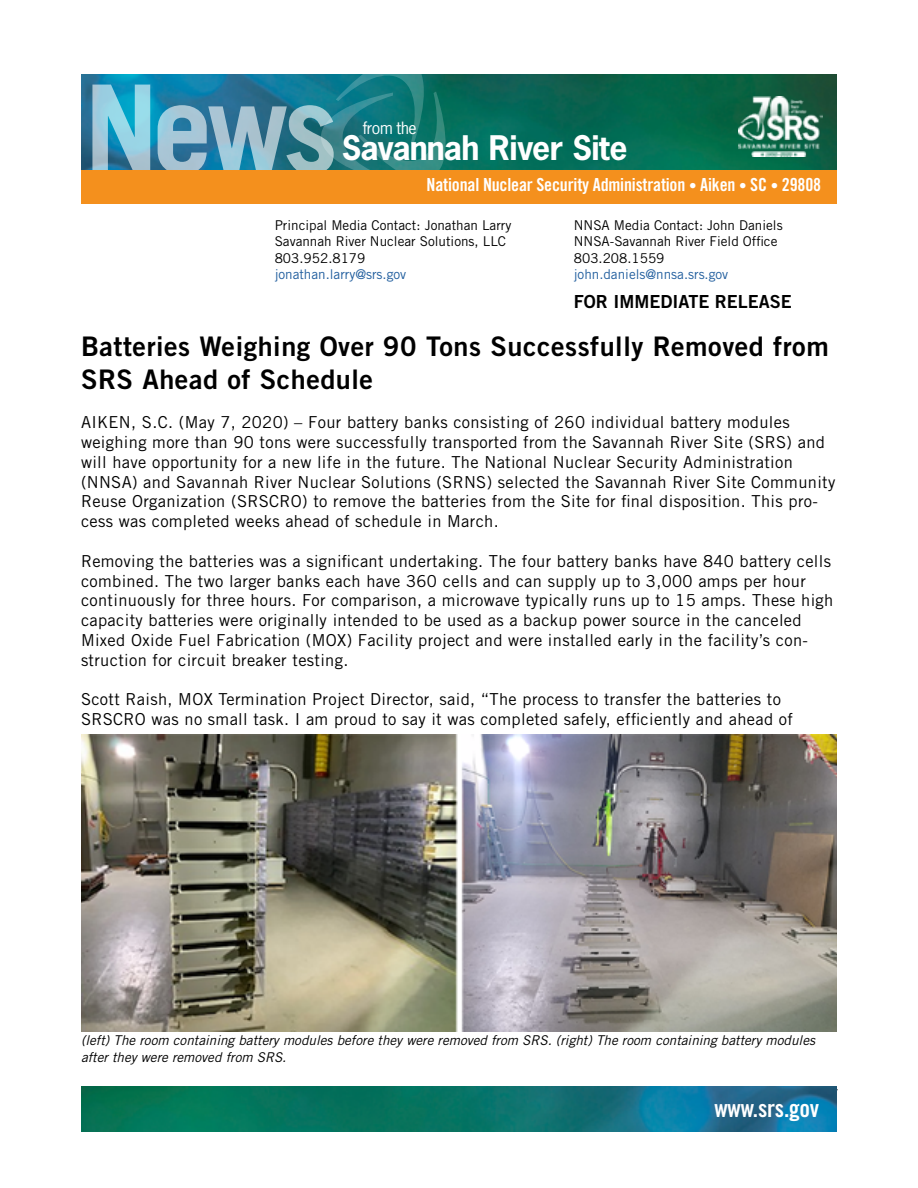
<style>
.page{position:relative;width:918px;height:1188px;background:#fff}
.page>*{position:absolute;margin:0;border:0;box-sizing:border-box;transform-origin:0 0}
.t1{font:700 31.8px "News Gothic Std";letter-spacing:-.025em;color:#fff}
.t2{font:27px/32.4px "Trade Gothic LT Std Bd 2";letter-spacing:.02em;color:#000}
.t3{font:24px "Trade Gothic LT Std Bd Cn 20";letter-spacing:-.01em;color:#fff}
.t4{font:18px "Trade Gothic LT Std Bd Cn 20";letter-spacing:-.01em;color:#fff}
.t5{font:18px "Trade Gothic LT Std Bd 2";color:#000}
.t6{font:16.5px/19.8px "Trade Gothic LT Std";letter-spacing:.02em;color:#000}
.t7{font:15.9px "News Gothic Std";letter-spacing:-.02em;color:#fff}
.t8{font:13.5px/16.2px "Trade Gothic LT Std";color:#000}
.t9{font:italic 13.5px/16.2px "Trade Gothic LT Std";color:#000}
.t10{font:13.5px "Trade Gothic LT Std";color:#215e9e}
.s1{font-family:"Trade Gothic LT Std Cn 18";font-size:15px}
</style>
<div class="page">
<img style="left:81px;top:1086px;width:756px;height:45px">
<img style="left:81px;top:74px;width:756px;height:96px">
<svg style="left:92px;top:85px;width:58px;height:85px;background:#76bbd2"></svg>
<svg style="left:158px;top:74px;width:291px;height:96px;background:#3c8b9a"></svg>
<div style="left:81px;top:170px;width:756px;height:34px;background:#f4901d"></div>
<img style="left:739px;top:97px;width:84px;height:59px">
<img style="left:81px;top:735px;width:756px;height:296px">
<p class="t7" style="left:363px;top:118px;width:56px">from the</p>
<h1 class="t1" style="left:342px;top:127px;width:287px">Savannah River Site</h1>
<p class="t4" style="left:427px;top:174px;width:396px">National Nuclear Security Administration <span class="s1">•</span> Aiken <span class="s1">•</span> SC <span class="s1">•</span> 29808</p>
<p class="t8" style="left:275px;top:217px;width:238px">Principal Media Contact: Jonathan Larry<br>Savannah River Nuclear Solutions, LLC<br>803.952.8179</p>
<p class="t10" style="left:275px;top:266px;width:133px">jonathan.larry@srs.gov</p>
<p class="t8" style="left:574px;top:217px;width:210px">NNSA Media Contact: John Daniels<br>NNSA-Savannah River Field Office<br>803.208.1559</p>
<p class="t10" style="left:574px;top:266px;width:156px">john.daniels@nnsa.srs.gov</p>
<p class="t5" style="left:574px;top:291px;width:219px">FOR IMMEDIATE RELEASE</p>
<h2 class="t2" style="left:81px;top:330px;width:749px">Batteries Weighing Over 90 Tons Successfully Removed from<br>SRS Ahead of Schedule</h2>
<p class="t6" style="left:81px;top:412px;width:756px">AIKEN, S.C. (May 7, 2020) – Four battery banks consisting of 260 individual battery modules weighing more than 90 tons were successfully transported from the Savannah River Site (SRS) and will have opportunity for a new life in the future. The National Nuclear Security Administration (NNSA) and Savannah River Nuclear Solutions (SRNS) selected the Savannah River Site Community Reuse Organization (SRSCRO) to remove the batteries from the Site for final disposition. This pro&shy;cess was completed weeks ahead of schedule in March.</p>
<p class="t6" style="left:81px;top:551px;width:754px">Removing the batteries was a significant undertaking. The four battery banks have 840 battery cells combined. The two larger banks each have 360 cells and can supply up to 3,000 amps per hour continuously for three hours. For comparison, a microwave typically runs up to 15 amps. These high capacity batteries were originally intended to be used as a backup power source in the canceled Mixed Oxide Fuel Fabrication (MOX) Facility project and were installed early in the facility’s con&shy;struction for circuit breaker testing.</p>
<p class="t6" style="left:81px;top:689px;width:714px">Scott Raish, MOX Termination Project Director, said, “The process to transfer the batteries to<br>SRSCRO was no small task. I am proud to say it was completed safely, efficiently and ahead of</p>
<p class="t9" style="left:81px;top:1033px;width:736px">(left) The room containing battery modules before they were removed from SRS. (right) The room containing battery modules after they were removed from SRS.</p>
<h3 class="t3" style="left:715px;top:1094px;width:106px">www.srs.gov</h3>
</div>
